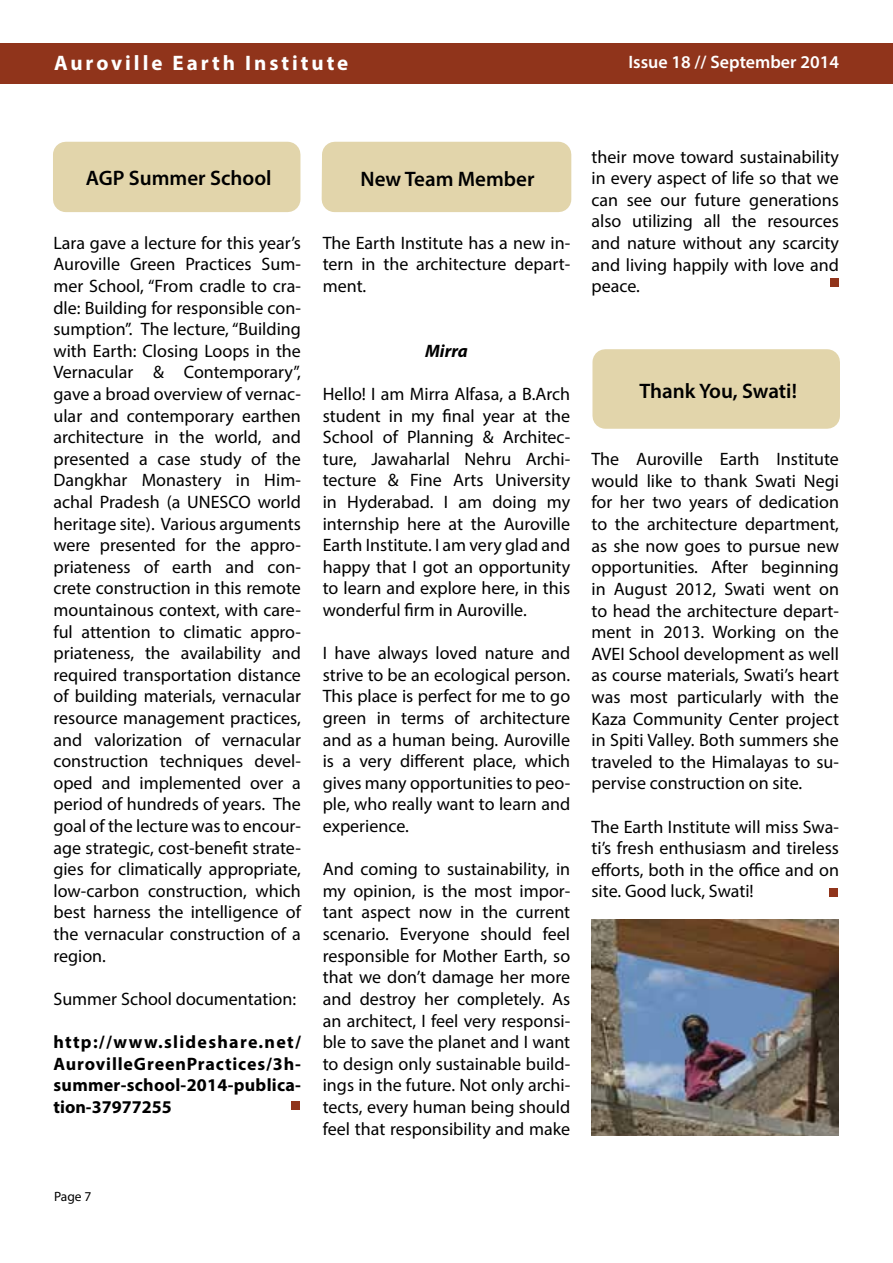
<style>
.page{position:relative;width:893px;height:1263px;background:#fff}
.page>*{position:absolute;margin:0;border:0;box-sizing:border-box;transform-origin:0 0}
.t1{font:600 21px "Myriad Pro";color:#000}
.t2{font:700 21px "Myriad Pro";letter-spacing:.14em;color:#fff}
.t3{font:18px/21.6px "Myriad Pro";color:#000;text-align:justify}
.t4{font:700 18px/21.6px "Myriad Pro";letter-spacing:.015em;color:#000;text-align:justify}
.t5{font:600 18px "Myriad Pro";color:#fff}
.t6{font:italic 700 18px "Myriad Pro";color:#000}
.t7{font:13.5px "Myriad Pro";color:#000}
</style>
<div class="page">
<div style="left:0;top:43px;width:893px;height:41px;background:#90341b"></div>
<div style="left:592px;top:349px;width:248px;height:80px;background:#e2d5ab"></div>
<div style="left:829px;top:888px;width:8px;height:8px;background:#90341b"></div>
<div style="left:830px;top:278px;width:9px;height:8px;background:#90341b"></div>
<div style="left:334px;top:154px;width:225px;height:45px;background:#e2d5ab"></div>
<div style="left:322px;top:142px;width:249px;height:70px;border:26px solid #e2d5ab"></div>
<div style="left:53px;top:142px;width:247px;height:70px;background:#e2d5ab"></div>
<div style="left:291px;top:1101px;width:9px;height:9px;background:#90341b"></div>
<img style="left:591px;top:919px;width:248px;height:216px">
<p class="t2" style="left:54px;top:49px;width:296px">Auroville Earth Institute</p>
<p class="t5" style="left:628px;top:50px;width:212px">Issue 18 // September 2014</p>
<p class="t1" style="left:86px;top:164px;width:187px">AGP Summer School</p>
<p class="t3" style="left:53px;top:232px;width:249px">Lara gave a lecture for this year’s Auroville Green Practices Sum&shy;mer School, “From cradle to cra&shy;dle: Building for responsible con&shy;sumption”. The lecture, “Building with Earth: Closing Loops in the Vernacular &amp; Contemporary”, gave a broad overview of vernac&shy;ular and contemporary earthen architecture in the world, and presented a case study of the Dangkhar Monastery in Him&shy;achal Pradesh (a UNESCO world heritage site). Various arguments were presented for the appro&shy;priateness of earth and con&shy;crete construction in this remote mountainous context, with care&shy;ful attention to climatic appro&shy;priateness, the availability and required transportation distance of building materials, vernacular resource management practices, and valorization of vernacular construction techniques devel&shy;oped and implemented over a period of hundreds of years. The goal of the lecture was to encour&shy;age strategic, cost-benefit strate&shy;gies for climatically appropriate, low-carbon construction, which best harness the intelligence of the vernacular construction of a region.</p>
<p class="t3" style="left:53px;top:988px;width:244px">Summer School documentation:</p>
<p class="t4" style="left:53px;top:1031px;width:249px">http://www.slideshare.net/ AurovilleGreenPractices/3h&shy;summer-school-2014-publica&shy;tion-37977255</p>
<p class="t1" style="left:361px;top:165px;width:175px">New Team Member</p>
<p class="t3" style="left:323px;top:232px;width:249px">The Earth Institute has a new in&shy;tern in the architecture depart&shy;ment.</p>
<p class="t6" style="left:425px;top:339px;width:44px">Mirra</p>
<p class="t3" style="left:323px;top:383px;width:249px">Hello! I am Mirra Alfasa, a B.Arch student in my final year at the School of Planning &amp; Architec&shy;ture, Jawaharlal Nehru Archi&shy;tecture &amp; Fine Arts University in Hyderabad. I am doing my internship here at the Auroville Earth Institute. I am very glad and happy that I got an opportunity to learn and explore here, in this wonderful firm in Auroville.</p>
<p class="t3" style="left:323px;top:642px;width:249px">I have always loved nature and strive to be an ecological person.<br>This place is perfect for me to go green in terms of architecture and as a human being. Auroville is a very different place, which gives many opportunities to peo&shy;ple, who really want to learn and experience.</p>
<p class="t3" style="left:323px;top:858px;width:249px">And coming to sustainability, in my opinion, is the most impor&shy;tant aspect now in the current scenario. Everyone should feel responsible for Mother Earth, so that we don’t damage her more and destroy her completely. As an architect, I feel very responsi&shy;ble to save the planet and I want to design only sustainable build&shy;ings in the future. Not only archi&shy;tects, every human being should feel that responsibility and make</p>
<p class="t7" style="left:54px;top:1188px;width:39px">Page 7</p>
<p class="t3" style="left:591px;top:145px;width:249px">their move toward sustainability in every aspect of life so that we can see our future generations also utilizing all the resources and nature without any scarcity and living happily with love and peace.</p>
<p class="t1" style="left:639px;top:378px;width:159px">Thank You, Swati!</p>
<p class="t3" style="left:591px;top:448px;width:249px">The Auroville Earth Institute would like to thank Swati Negi for her two years of dedication to the architecture department, as she now goes to pursue new opportunities. After beginning in August 2012, Swati went on to head the architecture depart&shy;ment in 2013. Working on the AVEI School development as well as course materials, Swati’s heart was most particularly with the Kaza Community Center project in Spiti Valley. Both summers she traveled to the Himalayas to su&shy;pervise construction on site.</p>
<p class="t3" style="left:591px;top:815px;width:249px">The Earth Institute will miss Swa&shy;ti’s fresh enthusiasm and tireless efforts, both in the office and on site. Good luck, Swati!</p>
</div>
